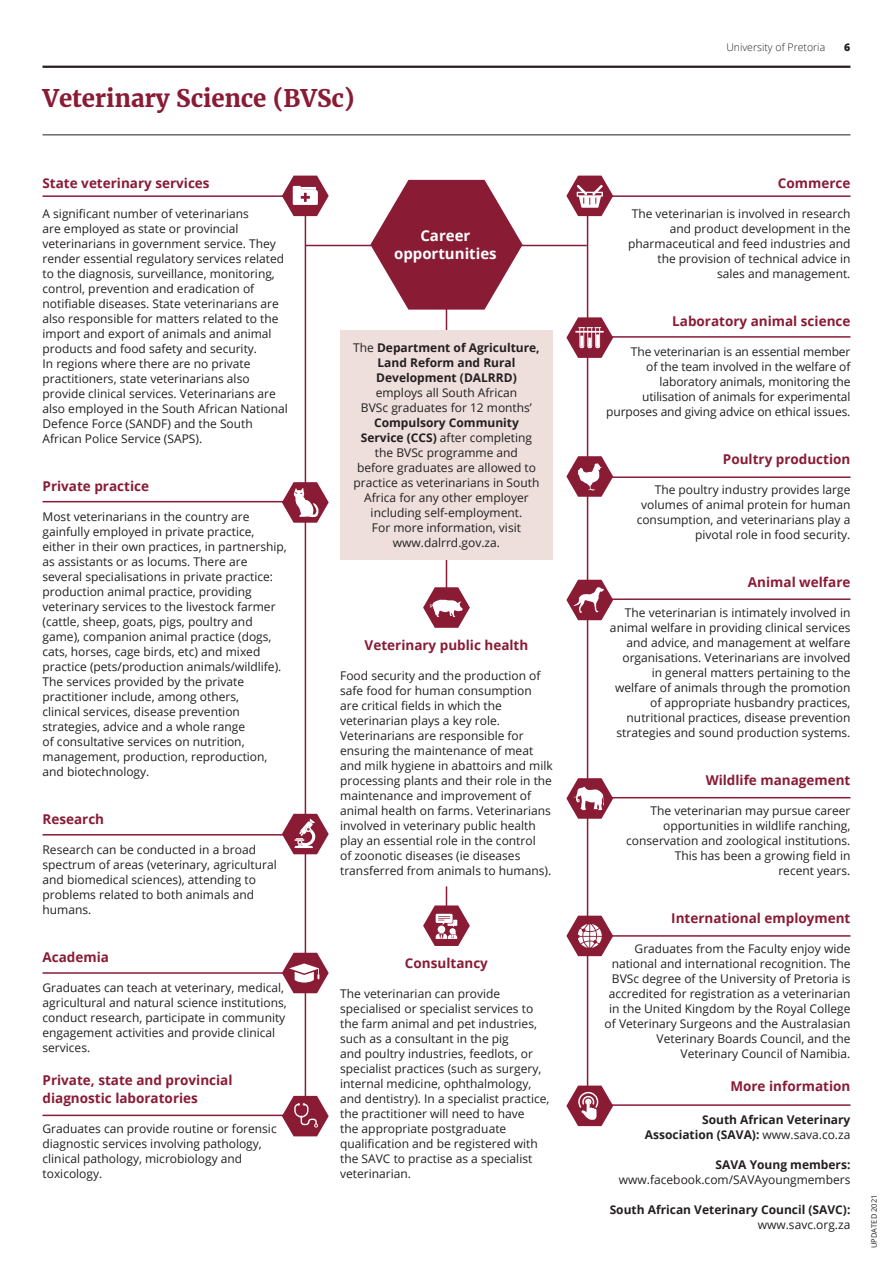
<style>
.page{position:relative;width:893px;height:1263px;background:#fff}
.page>*{position:absolute;margin:0;border:0;box-sizing:border-box;transform-origin:0 0}
.t1{font:700 24px "Merriweather";letter-spacing:-.005em;color:#891b35}
.t2{font:700 15px/18px "Open Sans";color:#fff;text-align:center}
.t3{font:700 13.5px/18px "Open Sans";color:#891b35}
.t4{font:12px/15px "Open Sans";color:#231f20}
.t5{font:700 12px/15px "Open Sans";color:#231f20;text-align:center}
.t6{font:300 10.5px "Open Sans";color:#231f20}
.t7{font:800 10.5px "Open Sans";color:#231f20}
.t8{font:7.5px "Open Sans";color:#231f20}
.s1{font-weight:400}
.s2{font-weight:700}
</style>
<div class="page">
<hr style="left:43px;top:66px;width:807px;height:2px;background:#231f20">
<hr style="left:43px;top:134px;width:807px;height:1px;background:#231f20">
<hr style="left:305px;top:245px;width:282px;height:1px;background:#891b35">
<hr style="left:446px;top:293px;width:1px;height:314px;background:#891b35">
<hr style="left:446px;top:886px;width:1px;height:40px;background:#891b35">
<div style="left:340px;top:330px;width:213px;height:230px;background:#eedfdd"></div>
<div style="left:42px;top:195px;width:264px;height:921px;border:2px solid #891b35"></div>
<div style="left:587px;top:195px;width:264px;height:911px;border:2px solid #891b35"></div>
<hr style="left:43px;top:972px;width:263px;height:2px;background:#891b35">
<hr style="left:587px;top:935px;width:263px;height:2px;background:#891b35">
<hr style="left:587px;top:797px;width:263px;height:1px;background:#891b35">
<hr style="left:587px;top:598px;width:263px;height:2px;background:#891b35">
<hr style="left:587px;top:476px;width:263px;height:2px;background:#891b35">
<hr style="left:587px;top:336px;width:263px;height:2px;background:#891b35">
<hr style="left:43px;top:834px;width:263px;height:1px;background:#891b35">
<hr style="left:43px;top:501px;width:263px;height:1px;background:#891b35">
<svg style="left:370px;top:180px;width:153px;height:130px"></svg>
<svg style="left:566px;top:778px;width:47px;height:41px"></svg>
<svg style="left:566px;top:456px;width:47px;height:41px"></svg>
<svg style="left:423px;top:587px;width:47px;height:41px"></svg>
<svg style="left:566px;top:580px;width:47px;height:40px"></svg>
<svg style="left:282px;top:482px;width:47px;height:41px"></svg>
<svg style="left:282px;top:953px;width:47px;height:40px"></svg>
<svg style="left:282px;top:814px;width:47px;height:40px"></svg>
<svg style="left:566px;top:317px;width:47px;height:41px"></svg>
<svg style="left:282px;top:1096px;width:47px;height:40px"></svg>
<svg style="left:566px;top:916px;width:47px;height:40px"></svg>
<svg style="left:566px;top:176px;width:47px;height:40px"></svg>
<svg style="left:566px;top:1085px;width:47px;height:41px"></svg>
<svg style="left:282px;top:176px;width:47px;height:40px"></svg>
<svg style="left:423px;top:905px;width:47px;height:41px"></svg>
<h1 class="t1" style="left:43px;top:83px;width:313px">Veterinary Science (BVSc)</h1>
<p class="t3" style="left:43px;top:174px;width:169px">State veterinary services</p>
<p class="t4" style="left:43px;top:206px;width:247px">A significant number of veterinarians<br>are employed as state or provincial veterinarians in government service. They render essential regulatory services related to the diagnosis, surveillance, monitoring, control, prevention and eradication of notifiable diseases. State veterinarians are also responsible for matters related to the import and export of animals and animal products and food safety and security.<br>In regions where there are no private practitioners, state veterinarians also provide clinical services. Veterinarians are also employed in the South African National Defence Force (SANDF) and the South African Police Service (SAPS).</p>
<p class="t3" style="left:43px;top:477px;width:108px">Private practice</p>
<p class="t4" style="left:43px;top:509px;width:246px">Most veterinarians in the country are gainfully employed in private practice, either in their own practices, in partnership, as assistants or as locums. There are several specialisations in private practice: production animal practice, providing veterinary services to the livestock farmer (cattle, sheep, goats, pigs, poultry and game), companion animal practice (dogs, cats, horses, cage birds, etc) and mixed practice (pets/production animals/wildlife).<br>The services provided by the private practitioner include, among others,<br>clinical services, disease prevention strategies, advice and a whole range<br>of consultative services on nutrition, management, production, reproduction, and biotechnology.</p>
<p class="t3" style="left:43px;top:810px;width:63px">Research</p>
<p class="t4" style="left:43px;top:842px;width:236px">Research can be conducted in a broad spectrum of areas (veterinary, agricultural and biomedical sciences), attending to problems related to both animals and humans.</p>
<p class="t3" style="left:43px;top:948px;width:68px">Academia</p>
<p class="t4" style="left:43px;top:980px;width:246px">Graduates can teach at veterinary, medical, agricultural and natural science institutions, conduct research, participate in community engagement activities and provide clinical services.</p>
<p class="t3" style="left:43px;top:1071px;width:191px">Private, state and provincial diagnostic laboratories</p>
<p class="t4" style="left:43px;top:1121px;width:236px">Graduates can provide routine or forensic diagnostic services involving pathology, clinical pathology, microbiology and toxicology.</p>
<p class="t2" style="left:394px;top:227px;width:104px">Career opportunities</p>
<p class="t5" style="left:353px;top:340px;width:188px"><span class="s1">The</span> Department of Agriculture,<br>Land Reform and Rural<br>Development (DALRRD)</p>
<p class="t4" style="left:361px;top:385px;width:173px;text-align:center">employs all South African<br>BVSc graduates for 12 months’</p>
<p class="t4" style="left:354px;top:415px;width:187px;text-align:center"><span class="s2">Compulsory Community<br>Service (CCS)</span> after completing the BVSc programme and<br>before graduates are allowed to practice as veterinarians in South<br>Africa for any other employer including self-employment.<br>For more information, visit www.dalrrd.gov.za.</p>
<p class="t3" style="left:365px;top:636px;width:165px">Veterinary public health</p>
<p class="t4" style="left:340px;top:668px;width:214px">Food security and the production of safe food for human consumption are critical fields in which the veterinarian plays a key role.<br>Veterinarians are responsible for ensuring the maintenance of meat and milk hygiene in abattoirs and milk processing plants and their role in the maintenance and improvement of animal health on farms. Veterinarians involved in veterinary public health play an essential role in the control<br>of zoonotic diseases (ie diseases transferred from animals to humans).</p>
<p class="t3" style="left:405px;top:954px;width:85px">Consultancy</p>
<p class="t4" style="left:340px;top:986px;width:211px">The veterinarian can provide specialised or specialist services to the farm animal and pet industries, such as a consultant in the pig<br>and poultry industries, feedlots, or specialist practices (such as surgery, internal medicine, ophthalmology, and dentistry). In a specialist practice, the practitioner will need to have<br>the appropriate postgraduate qualification and be registered with the SAVC to practise as a specialist veterinarian.</p>
<p class="t6" style="left:726px;top:40px;width:100px">University of Pretoria</p>
<p class="t7" style="left:844px;top:39px;width:8px">6</p>
<p class="t3" style="left:778px;top:174px;width:74px">Commerce</p>
<p class="t4" style="left:628px;top:206px;width:224px;text-align:right">The veterinarian is involved in research and product development in the pharmaceutical and feed industries and the provision of technical advice in sales and management.</p>
<p class="t3" style="left:672px;top:312px;width:180px">Laboratory animal science</p>
<p class="t4" style="left:606px;top:344px;width:246px;text-align:right">The veterinarian is an essential member<br>of the team involved in the welfare of laboratory animals, monitoring the utilisation of animals for experimental purposes and giving advice on ethical issues.</p>
<p class="t3" style="left:723px;top:450px;width:129px">Poultry production</p>
<p class="t4" style="left:637px;top:482px;width:215px;text-align:right">The poultry industry provides large volumes of animal protein for human consumption, and veterinarians play a pivotal role in food security.</p>
<p class="t3" style="left:748px;top:573px;width:104px">Animal welfare</p>
<p class="t4" style="left:610px;top:605px;width:242px;text-align:right">The veterinarian is intimately involved in animal welfare in providing clinical services and advice, and management at welfare organisations. Veterinarians are involved in general matters pertaining to the welfare of animals through the promotion of appropriate husbandry practices, nutritional practices, disease prevention strategies and sound production systems.</p>
<p class="t3" style="left:706px;top:771px;width:146px">Wildlife management</p>
<p class="t4" style="left:626px;top:803px;width:226px;text-align:right">The veterinarian may pursue career opportunities in wildlife ranching, conservation and zoological institutions.<br>This has been a growing field in<br>recent years.</p>
<p class="t3" style="left:671px;top:909px;width:181px">International employment</p>
<p class="t4" style="left:605px;top:941px;width:247px;text-align:right">Graduates from the Faculty enjoy wide national and international recognition. The BVSc degree of the University of Pretoria is accredited for registration as a veterinarian in the United Kingdom by the Royal College of Veterinary Surgeons and the Australasian Veterinary Boards Council, and the Veterinary Council of Namibia.</p>
<p class="t3" style="left:730px;top:1077px;width:122px">More information</p>
<p class="t5" style="left:645px;top:1112px;width:207px;text-align:right">South African Veterinary<br>Association (SAVA): <span class="s1">www.sava.co.za</span></p>
<p class="t5" style="left:716px;top:1157px;width:136px">SAVA Young members:</p>
<p class="t4" style="left:619px;top:1172px;width:233px">www.facebook.com/SAVAyoungmembers</p>
<p class="t5" style="left:610px;top:1202px;width:242px">South African Veterinary Council (SAVC):</p>
<p class="t4" style="left:758px;top:1217px;width:94px">www.savc.org.za</p>
<p class="t8" style="left:869px;top:1248px;width:55px;rotate:-90deg">UPDATED 2021</p>
</div>
